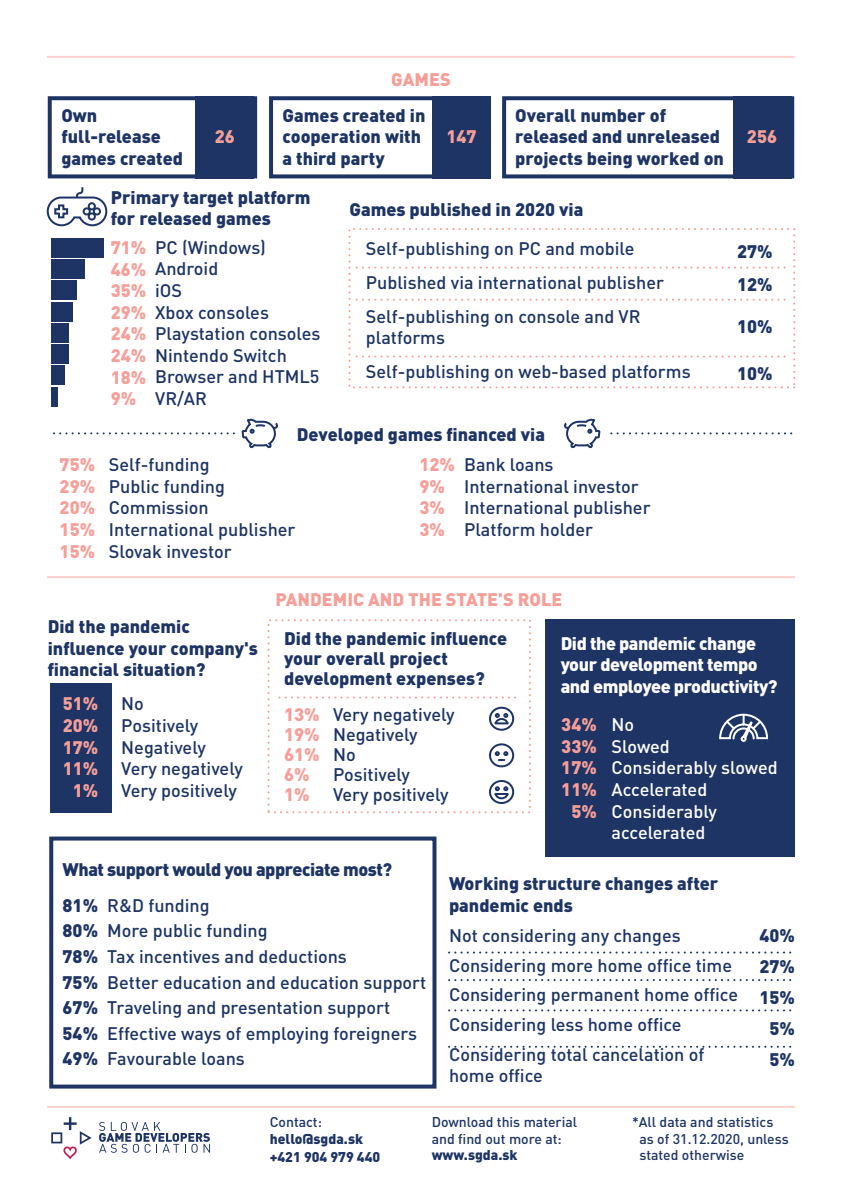
<style>
.page{position:relative;width:842px;height:1191px;background:#fff}
.page>*{position:absolute;margin:0;border:0;box-sizing:border-box;transform-origin:0 0}
.t1{font:500 18px/21.6px "DIN Pro";color:#1d3464}
.t2{font:900 18px/21.6px "DIN Pro";color:#1d3464}
.t3{font:900 18px/21.6px "DIN Pro";color:#f69f99;text-align:justify}
.t4{font:900 18px/21.6px "DIN Pro";letter-spacing:-.025em;color:#fff}
.t5{font:500 18px/21.6px "DIN Pro";color:#fff}
.t6{font:900 18px "DIN Pro";letter-spacing:-.025em;color:#1d3464}
.t7{font:500 14px/16.8px "DIN Pro";color:#1d3464}
.t8{font:900 14px/18.8px "DIN Pro";color:#1d3464}
.s1{font-weight:900;color:#f69f99}
</style>
<div class="page">
<div style="left:546px;top:619px;width:249px;height:238px;background:#1d3464"></div>
<svg style="left:46px;top:187px;width:62px;height:40px"></svg>
<hr style="left:48px;top:56px;width:746px;height:2px;background:#f69f99">
<hr style="left:48px;top:576px;width:746px;height:2px;background:#f69f99">
<hr style="left:48px;top:1105px;width:746px;height:2px;background:#f69f99">
<svg style="left:48px;top:96px;width:209px;height:82px"></svg>
<div style="left:196px;top:96px;width:58px;height:82px;background:#1d3464"></div>
<svg style="left:269px;top:96px;width:163px;height:82px"></svg>
<div style="left:432px;top:96px;width:58px;height:82px;background:#1d3464"></div>
<svg style="left:502px;top:96px;width:292px;height:82px"></svg>
<div style="left:733px;top:96px;width:58px;height:82px;background:#1d3464"></div>
<div style="left:51px;top:387px;width:7px;height:19px;background:#1d3464"></div>
<div style="left:51px;top:366px;width:13px;height:19px;background:#1d3464"></div>
<div style="left:51px;top:344px;width:18px;height:20px;background:#1d3464"></div>
<div style="left:51px;top:323px;width:18px;height:19px;background:#1d3464"></div>
<div style="left:51px;top:302px;width:21px;height:19px;background:#1d3464"></div>
<div style="left:51px;top:281px;width:26px;height:19px;background:#1d3464"></div>
<div style="left:51px;top:259px;width:34px;height:20px;background:#1d3464"></div>
<div style="left:51px;top:238px;width:52px;height:19px;background:#1d3464"></div>
<div style="left:348px;top:228px;width:447px;height:160px;border:2px dashed #f69f99"></div>
<svg style="left:357px;top:267px;width:429px;height:2px"></svg>
<svg style="left:357px;top:299px;width:429px;height:2px"></svg>
<svg style="left:357px;top:355px;width:429px;height:2px"></svg>
<svg style="left:564px;top:418px;width:37px;height:31px"></svg>
<div style="left:51px;top:683px;width:61px;height:129px;background:#1d3464"></div>
<div style="left:49px;top:836px;width:387px;height:252px;border:4px solid #1d3464"></div>
<div style="left:267px;top:619px;width:264px;height:194px;border:2px dashed #f69f99"></div>
<svg style="left:278px;top:696px;width:237px;height:2px"></svg>
<svg style="left:719px;top:713px;width:50px;height:29px"></svg>
<div style="left:489px;top:706px;width:25px;height:24px;border:2px solid #1d3464;border-radius:50%"></div>
<svg style="left:493px;top:713px;width:17px;height:12px"></svg>
<div style="left:489px;top:780px;width:25px;height:24px;border:2px solid #1d3464;border-radius:50%"></div>
<svg style="left:493px;top:786px;width:17px;height:14px"></svg>
<div style="left:489px;top:743px;width:25px;height:24px;border:2px solid #1d3464;border-radius:50%"></div>
<svg style="left:495px;top:751px;width:13px;height:10px"></svg>
<svg style="left:449px;top:951px;width:343px;height:2px"></svg>
<svg style="left:449px;top:979px;width:343px;height:2px"></svg>
<svg style="left:449px;top:1009px;width:343px;height:2px"></svg>
<svg style="left:449px;top:1045px;width:343px;height:2px"></svg>
<svg style="left:99px;top:1122px;width:111px;height:30px"></svg>
<svg style="left:51px;top:1117px;width:41px;height:42px"></svg>
<svg style="left:611px;top:432px;width:182px;height:2px"></svg>
<svg style="left:54px;top:418px;width:224px;height:31px"></svg>
<p class="t2" style="left:61px;top:104px;width:123px">Own full-release games created</p>
<p class="t3" style="left:215px;top:125px;width:22px">26</p>
<p class="t3" style="left:391px;top:67px;width:61px">GAMES</p>
<p class="t2" style="left:283px;top:104px;width:144px">Games created in cooperation with a third party</p>
<p class="t3" style="left:446px;top:125px;width:32px">147</p>
<p class="t2" style="left:515px;top:104px;width:210px">Overall number of released and unreleased projects being worked on</p>
<p class="t2" style="left:111px;top:186px;width:201px">Primary target platform for released games</p>
<p class="t2" style="left:349px;top:198px;width:235px">Games published in 2020 via</p>
<p class="t3" style="left:60px;top:453px;width:37px">75% 29% 20% 15% 15%</p>
<p class="t1" style="left:155px;top:236px;width:167px">PC (Windows)<br>Android<br>iOS<br>Xbox consoles<br>Playstation consoles<br>Nintendo Switch<br>Browser and HTML5<br>VR/AR</p>
<p class="t2" style="left:297px;top:423px;width:250px">Developed games financed via</p>
<p class="t3" style="left:111px;top:236px;width:37px">71% 46% 35% 29% 24% 24% 18% 9%</p>
<p class="t1" style="left:366px;top:231px;width:300px;line-height:33.6px">Self-publishing on PC and mobile<br>Published via international publisher<br>Self-publishing on console and VR</p>
<p class="t1" style="left:366px;top:320px;width:326px;line-height:33.6px">platforms<br>Self-publishing on web-based platforms</p>
<p class="t1" style="left:109px;top:453px;width:188px">Self-funding<br>Public funding<br>Commission<br>International publisher<br>Slovak investor</p>
<p class="t3" style="left:419px;top:453px;width:37px;text-align:left">12%<br>9%<br>3%<br>3%</p>
<p class="t1" style="left:464px;top:453px;width:188px">Bank loans<br>International investor<br>International publisher<br>Platform holder</p>
<p class="t3" style="left:275px;top:588px;width:288px">PANDEMIC AND THE STATE’S ROLE</p>
<p class="t3" style="left:747px;top:125px;width:32px">256</p>
<p class="t2" style="left:737px;top:234px;width:37px;line-height:32.6px">27%<br>12%</p>
<p class="t2" style="left:737px;top:315px;width:37px">10%</p>
<p class="t2" style="left:737px;top:362px;width:37px">10%</p>
<p class="t2" style="left:48px;top:615px;width:212px">Did the pandemic influence your company's financial situation?</p>
<p class="t3" style="left:63px;top:692px;width:37px;text-align:center">51%<br>20%<br>17%<br>11%<br>1%</p>
<p class="t1" style="left:121px;top:692px;width:123px">No<br>Positively<br>Negatively<br>Very negatively<br>Very positively</p>
<p class="t2" style="left:284px;top:628px;width:225px;line-height:20px">Did the pandemic influence your overall project development expenses?</p>
<p class="t1" style="left:284px;top:703px;width:172px;line-height:20px"><span class="s1">13%</span> Very negatively<br><span class="s1">19%</span> Negatively<br><span class="s1">61%</span> No<br><span class="s1">6%</span></p>
<p class="t1" style="left:333px;top:763px;width:78px">Positively</p>
<p class="t3" style="left:284px;top:782px;width:27px">1%</p>
<p class="t1" style="left:333px;top:783px;width:117px">Very positively</p>
<p class="t4" style="left:561px;top:632px;width:218px">Did the pandemic change your development tempo and employee productivity?</p>
<p class="t3" style="left:561px;top:713px;width:37px;text-align:center">34%<br>33%<br>17%<br>11%<br>5%</p>
<p class="t5" style="left:612px;top:713px;width:168px">No<br>Slowed<br>Considerably slowed<br>Accelerated<br>Considerably accelerated</p>
<p class="t6" style="left:63px;top:857px;width:331px">What support would you appreciate most?</p>
<p class="t1" style="left:107px;top:892px;width:321px;line-height:25.6px">R&amp;D funding<br>More public funding<br>Tax incentives and deductions<br>Better education and education support<br>Traveling and presentation support<br>Effective ways of employing foreigners<br>Favourable loans</p>
<p class="t2" style="left:63px;top:891px;width:37px;line-height:25.6px;text-align:justify">81% 80% 78% 75% 67% 54% 49%</p>
<p class="t2" style="left:449px;top:872px;width:271px">Working structure changes after pandemic ends</p>
<p class="t1" style="left:449px;top:920px;width:291px;line-height:29.6px">Not considering any changes<br>Considering more home office time<br>Considering permanent home office<br>Considering less home office<br>Considering total cancelation of</p>
<p class="t1" style="left:449px;top:1064px;width:95px">home office</p>
<p class="t2" style="left:759px;top:919px;width:37px;line-height:31px;text-align:center">40%<br>27%<br>15%<br>5%<br>5%</p>
<p class="t7" style="left:270px;top:1112px;width:54px">Contact:</p>
<p class="t8" style="left:270px;top:1128px;width:112px">hello@sgda.sk +421 904 979 440</p>
<p class="t7" style="left:432px;top:1112px;width:147px">Download this material and find out more at:</p>
<p class="t8" style="left:432px;top:1145px;width:87px">www.sgda.sk</p>
<p class="t7" style="left:639px;top:1112px;width:151px;text-indent:-8px">*All data and statistics as of 31.12.2020, unless stated otherwise</p>
</div>
